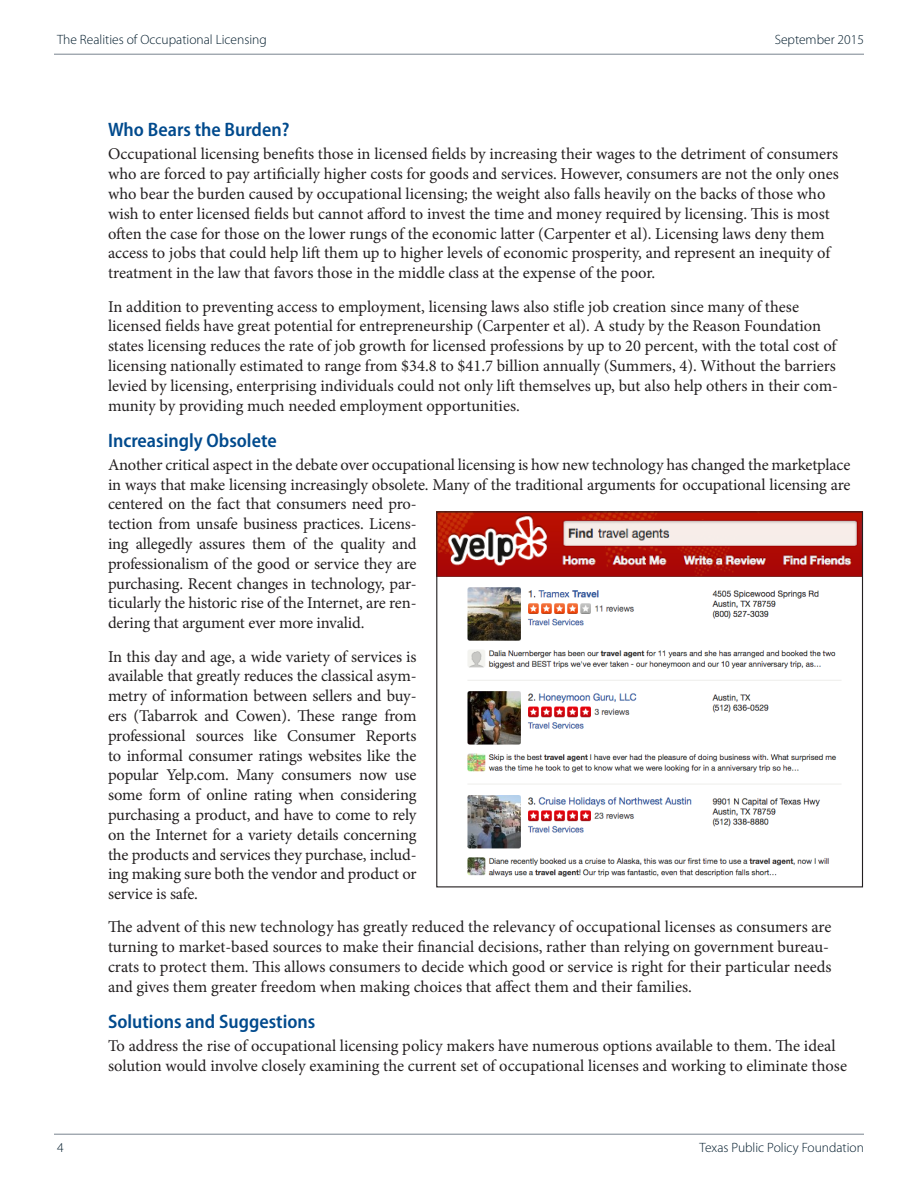
<style>
.page{position:relative;width:918px;height:1188px;background:#fff}
.page>*{position:absolute;margin:0;border:0;box-sizing:border-box;transform-origin:0 0}
.t1{font:600 semi-condensed 19.5px "Myriad Pro";color:#004a8d}
.t2{font:16.5px/19.8px "Minion Pro";letter-spacing:-.005em;color:#231f20}
.t3{font:300 13.5px "Myriad Pro";color:#001b2b}
</style>
<div class="page">
<hr style="left:54px;top:54px;width:810px;height:1px;background:#79838e">
<hr style="left:54px;top:1134px;width:810px;height:1px;background:#79838e">
<img style="left:467px;top:587px;width:374px;height:290px">
<img style="left:438px;top:513px;width:423px;height:64px">
<p class="t3" style="left:57px;top:32px;width:211px">The Realities of Occupational Licensing</p>
<p class="t3" style="left:775px;top:32px;width:91px">September 2015</p>
<p class="t1" style="left:108px;top:117px;width:183px">Who Bears the Burden?</p>
<p class="t2" style="left:108px;top:144px;width:732px">Occupational licensing benefits those in licensed fields by increasing their wages to the detriment of consumers who are forced to pay artificially higher costs for goods and services. However, consumers are not the only ones who bear the burden caused by occupational licensing; the weight also falls heavily on the backs of those who wish to enter licensed fields but cannot afford to invest the time and money required by licensing. This is most often the case for those on the lower rungs of the economic latter (Carpenter et al). Licensing laws deny them access to jobs that could help lift them up to higher levels of economic prosperity, and represent an inequity of treatment in the law that favors those in the middle class at the expense of the poor.</p>
<p class="t2" style="left:108px;top:296px;width:732px">In addition to preventing access to employment, licensing laws also stifle job creation since many of these licensed fields have great potential for entrepreneurship (Carpenter et al). A study by the Reason Foundation states licensing reduces the rate of job growth for licensed professions by up to 20 percent, with the total cost of licensing nationally estimated to range from $34.8 to $41.7 billion annually (Summers, 4). Without the barriers levied by licensing, enterprising individuals could not only lift themselves up, but also help others in their com&shy;munity by providing much needed employment opportunities.</p>
<p class="t1" style="left:108px;top:428px;width:170px">Increasingly Obsolete</p>
<p class="t2" style="left:108px;top:455px;width:744px">Another critical aspect in the debate over occupational licensing is how new technology has changed the marketplace in ways that make licensing increasingly obsolete. Many of the traditional arguments for occupational licensing are centered on the fact that consumers need pro-<br>tection from unsafe business practices. Licens-<br>ing allegedly assures them of the quality and<br>professionalism of the good or service they are<br>purchasing. Recent changes in technology, par-<br>ticularly the historic rise of the Internet, are ren-<br>dering that argument ever more invalid.</p>
<p class="t2" style="left:108px;top:646px;width:310px;text-align:justify">In this day and age, a wide variety of services is available that greatly reduces the classical asym&shy;metry of information between sellers and buy&shy;ers (Tabarrok and Cowen). These range from professional sources like Consumer Reports to informal consumer ratings websites like the popular Yelp.com. Many consumers now use some form of online rating when considering purchasing a product, and have to come to rely on the Internet for a variety details concerning the products and services they purchase, includ&shy;ing making sure both the vendor and product or service is safe.</p>
<p class="t2" style="left:108px;top:917px;width:725px">The advent of this new technology has greatly reduced the relevancy of occupational licenses as consumers are turning to market-based sources to make their financial decisions, rather than relying on government bureau&shy;crats to protect them. This allows consumers to decide which good or service is right for their particular needs and gives them greater freedom when making choices that affect them and their families.</p>
<p class="t1" style="left:108px;top:1009px;width:209px">Solutions and Suggestions</p>
<p class="t2" style="left:108px;top:1036px;width:741px">To address the rise of occupational licensing policy makers have numerous options available to them. The ideal solution would involve closely examining the current set of occupational licenses and working to eliminate those</p>
<p class="t3" style="left:57px;top:1140px;width:8px">4</p>
<p class="t3" style="left:700px;top:1140px;width:166px">Texas Public Policy Foundation</p>
</div>
